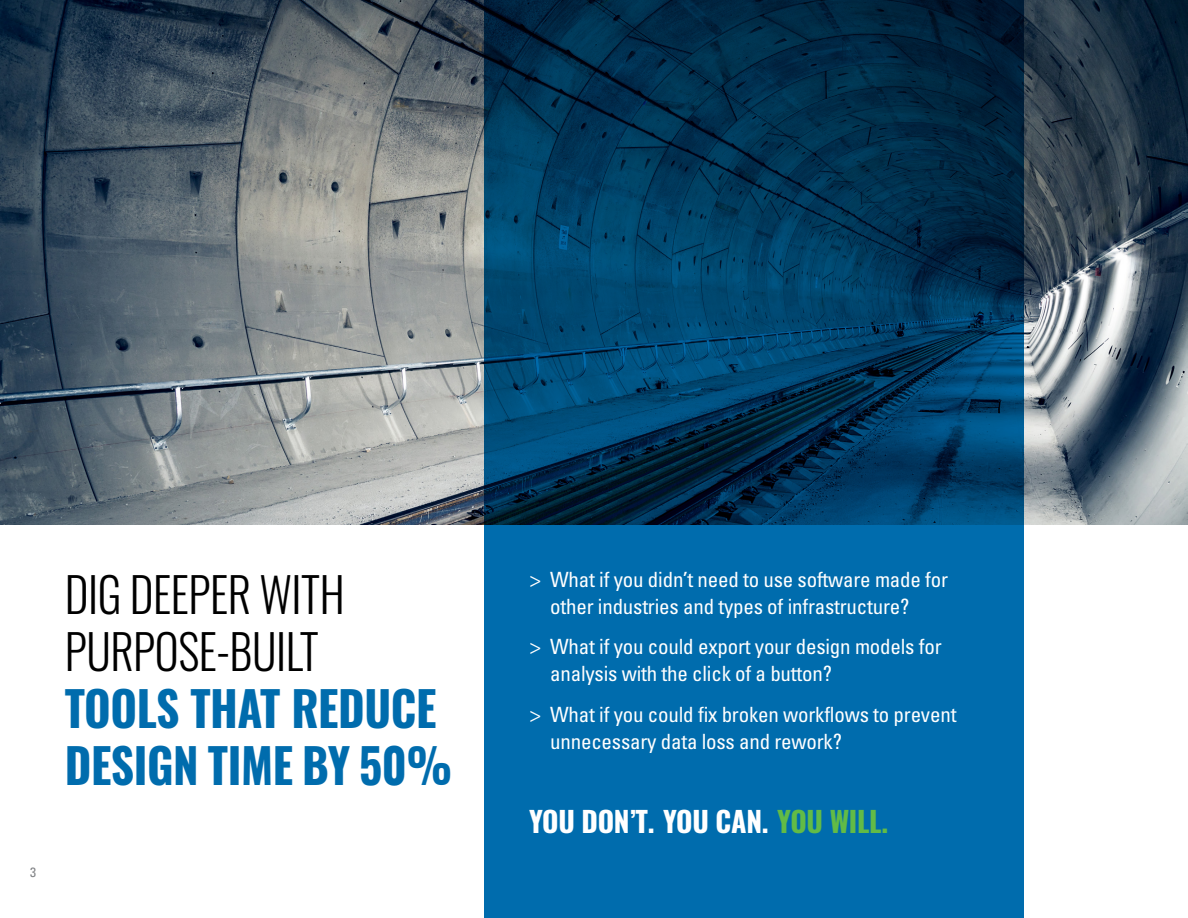
<style>
.page{position:relative;width:1188px;height:918px;background:#fff}
.page>*{position:absolute;margin:0;border:0;box-sizing:border-box;transform-origin:0 0}
.t1{font:700 48px/57px "Oswald";letter-spacing:-.01em;color:#006cad;scale:.95 1}
.t2{font:300 48px/57px "Oswald";letter-spacing:-.01em;color:#000;scale:.95 1}
.t3{font:700 28.5px "Oswald";letter-spacing:-.01em;color:#fff}
.t4{font:condensed 21px/27px "Univers";letter-spacing:-.01em;color:#fff}
.t5{font:condensed 13.5px "Univers";color:#808285}
.s1{font-family:"Myriad Pro";font-stretch:normal}
.s2{color:#62bb46}
</style>
<div class="page">
<img style="left:0;top:0;width:1188px;height:525px">
<svg style="left:484px;top:0;width:540px;height:918px;background:#004d7c"></svg>
<h1 class="t2" style="left:65px;top:561px;width:296px">DIG DEEPER WITH<br>PURPOSE-BUILT</h1>
<h1 class="t1" style="left:65px;top:683px;width:410px">TOOLS THAT REDUCE<br>DESIGN TIME BY 50%</h1>
<p class="t5" style="left:30px;top:864px;width:7px">3</p>
<p class="t4" style="left:550px;top:565px;width:400px;text-indent:-21px"><span class="s1">&gt;</span> What if you didn’t need to use software made for other industries and types of infrastructure?</p>
<p class="t4" style="left:550px;top:633px;width:393px;text-indent:-21px"><span class="s1">&gt;</span> What if you could export your design models for analysis with the click of a button?</p>
<p class="t4" style="left:550px;top:700px;width:408px;text-indent:-21px"><span class="s1">&gt;</span> What if you could fix broken workflows to prevent unnecessary data loss and rework?</p>
<h2 class="t3" style="left:529px;top:807px;width:361px">YOU DON’T. YOU CAN. <span class="s2">YOU WILL.</span></h2>
</div>
